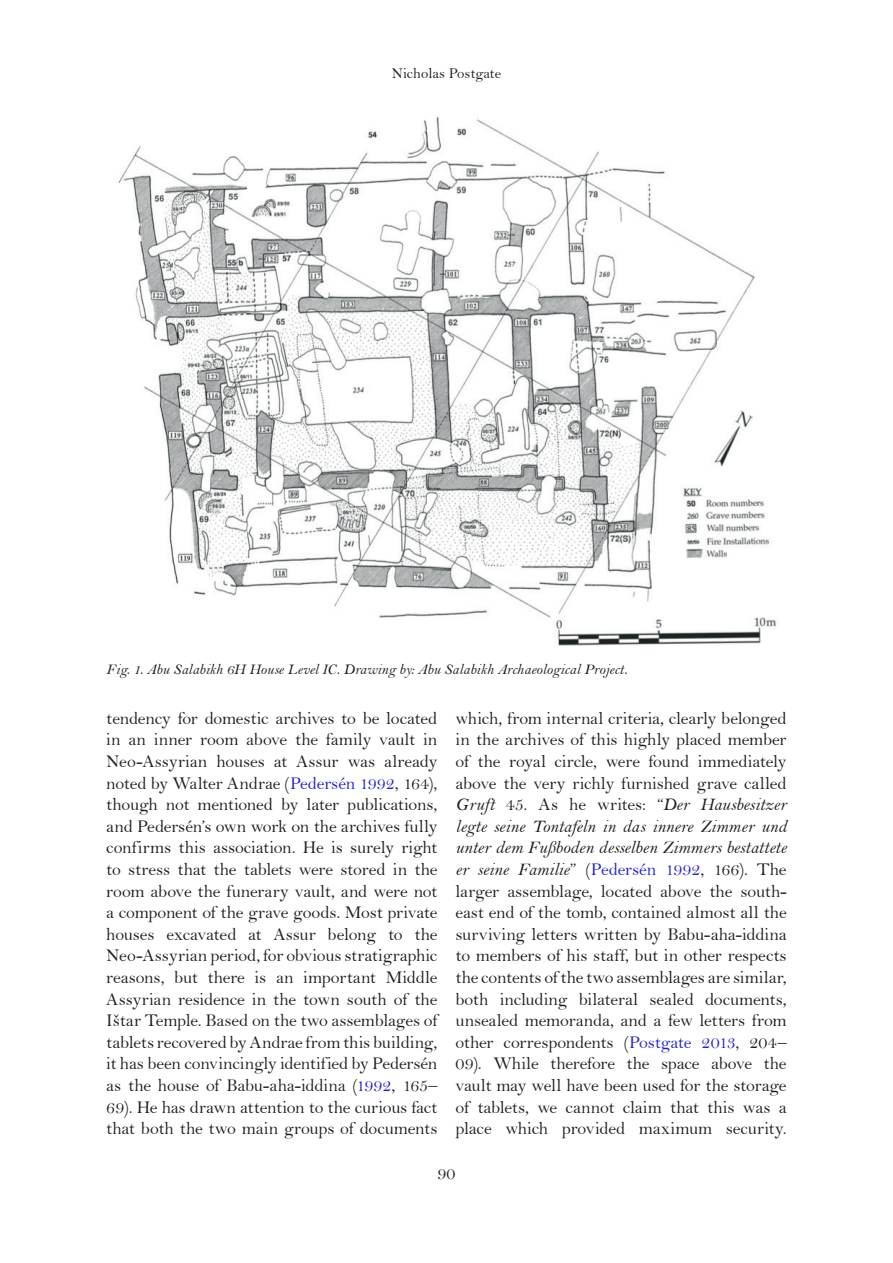
<style>
.page{position:relative;width:893px;height:1263px;background:#fff}
.page>*{position:absolute;margin:0;border:0;box-sizing:border-box;transform-origin:0 0}
.Paper_Text{font:18px/21.6px "Bell";letter-spacing:-.01em;color:#231f20;text-align:justify}
.Captions{font:15px "Bell MT Italic";color:#231f20}
.t1{font:15px "Bell";color:#231f20}
.s1{color:#2323cb}
.s2{font-family:"Bell MT Italic"}
</style>
<div class="page">
<img style="left:118px;top:116px;width:659px;height:530px">
<p class="t1" style="left:392px;top:64px;width:111px">Nicholas Postgate</p>
<p class="Captions" style="left:106px;top:660px;width:522px">Fig. 1. Abu Salabikh 6H House Level IC. Drawing by: Abu Salabikh Archaeological Project.</p>
<p class="Paper_Text" style="left:106px;top:707px;width:333px">tendency for domestic archives to be located in an inner room above the family vault in Neo-Assyrian houses at Assur was already noted by Walter Andrae (<span class="s1">Pedersén 1992</span>, 164), though not mentioned by later publications, and Pedersén’s own work on the archives fully confirms this association. He is surely right to stress that the tablets were stored in the room above the funerary vault, and were not a component of the grave goods. Most private houses excavated at Assur belong to the Neo-Assyrian period, for obvious stratigraphic reasons, but there is an important Middle Assyrian residence in the town south of the Ištar Temple. Based on the two assemblages of tablets recovered by Andrae from this building, it has been convincingly identified by Pedersén as the house of Babu-aha-iddina (<span class="s1">1992</span>, 165– 69). He has drawn attention to the curious fact that both the two main groups of documents</p>
<p class="Paper_Text" style="left:455px;top:707px;width:333px">which, from internal criteria, clearly belonged in the archives of this highly placed member of the royal circle, were found immediately above the very richly furnished grave called <span class="s2">Gruft</span> 45. As he writes: “<span class="s2">Der Hausbesitzer legte seine Tontafeln in das innere Zimmer und unter dem Fußboden desselben Zimmers bestattete er seine Familie</span>” (<span class="s1">Pedersén 1992</span>, 166). The larger assemblage, located above the south&shy;east end of the tomb, contained almost all the surviving letters written by Babu-aha-iddina to members of his staff, but in other respects the contents of the two assemblages are similar, both including bilateral sealed documents, unsealed memoranda, and a few letters from other correspondents (<span class="s1">Postgate 2013</span>, 204– 09). While therefore the space above the vault may well have been used for the storage of tablets, we cannot claim that this was a place which provided maximum security.</p>
<p class="Paper_Text" style="left:437px;top:1162px;width:19px">90</p>
</div>
